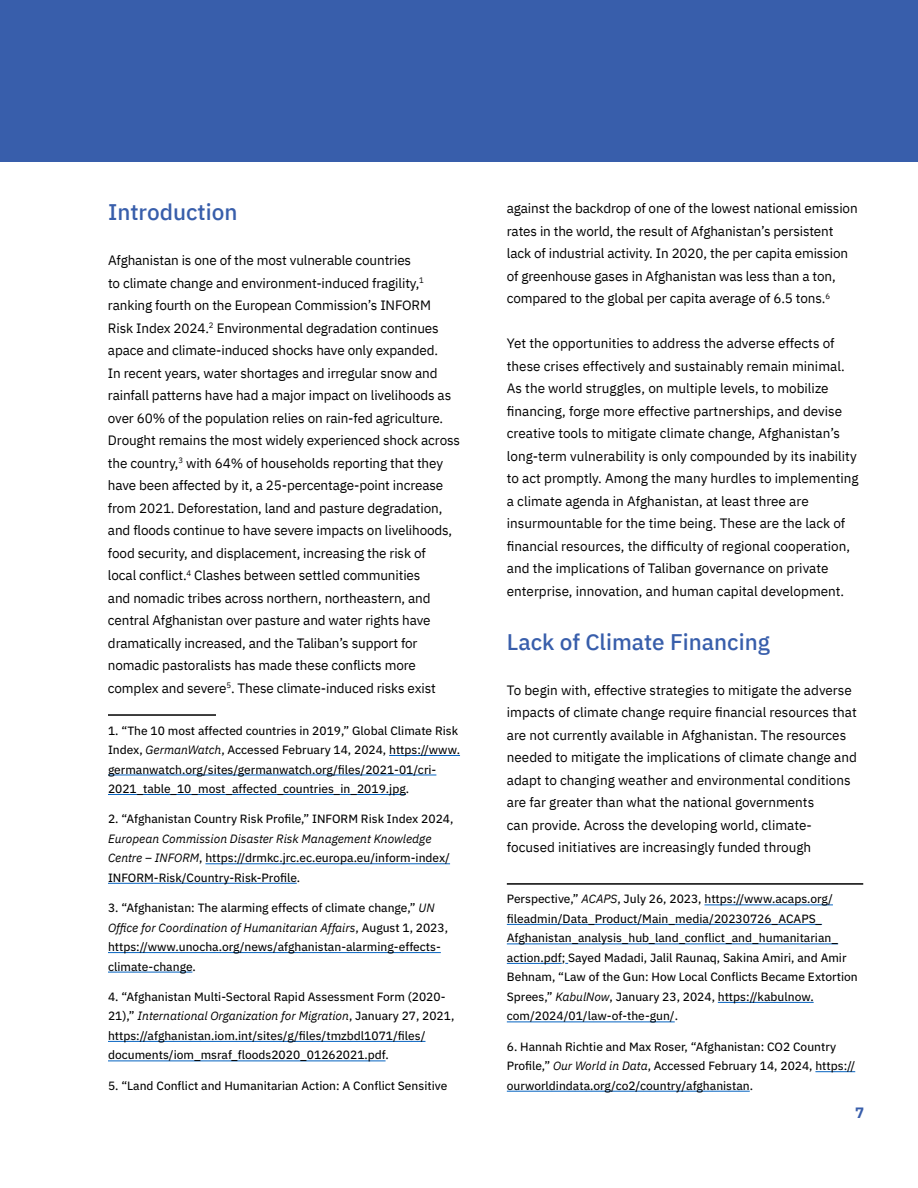
<style>
.page{position:relative;width:918px;height:1188px;background:#fff}
.page>*{position:absolute;margin:0;border:0;box-sizing:border-box;transform-origin:0 0}
.t1{font:500 22.5px "IBM Plex Sans";color:#385eab}
.t2{font:700 15px "IBM Plex Mono";color:#385eab}
.t3{font:13.5px/22.5px "IBM Plex Sans";letter-spacing:-.01em;color:#000}
.t4{font:12px/19.5px "IBM Plex Sans Text";color:#000}
.t5{font:italic 12px "IBM Plex Sans";color:#000}
.s1{font-family:"IBM Plex Sans";font-style:italic}
.s2{font-family:"IBM Plex Sans Text";font-style:normal}
</style>
<div class="page">
<div style="left:1px;top:1px;width:916px;height:160px;background:#385eab"></div>
<div style="left:0;top:0;width:918px;height:162px;border:2px solid #385eab"></div>
<hr style="left:507px;top:883px;width:356px;height:2px;background:#000">
<hr style="left:704px;top:904px;width:129px;height:1px;background:#0563c1">
<hr style="left:507px;top:924px;width:315px;height:1px;background:#0563c1">
<hr style="left:507px;top:943px;width:331px;height:1px;background:#0563c1">
<hr style="left:507px;top:963px;width:55px;height:1px;background:#0563c1">
<hr style="left:718px;top:1002px;width:96px;height:1px;background:#0563c1">
<hr style="left:507px;top:1021px;width:168px;height:1px;background:#0563c1">
<hr style="left:815px;top:1071px;width:40px;height:1px;background:#0563c1">
<hr style="left:507px;top:1091px;width:243px;height:1px;background:#0563c1">
<hr style="left:108px;top:714px;width:108px;height:2px;background:#000">
<hr style="left:389px;top:755px;width:71px;height:1px;background:#0563c1">
<hr style="left:108px;top:775px;width:328px;height:1px;background:#0563c1">
<hr style="left:108px;top:794px;width:298px;height:1px;background:#0563c1">
<hr style="left:205px;top:863px;width:245px;height:1px;background:#0563c1">
<hr style="left:108px;top:883px;width:189px;height:1px;background:#0563c1">
<hr style="left:108px;top:952px;width:333px;height:1px;background:#0563c1">
<hr style="left:108px;top:972px;width:84px;height:1px;background:#0563c1">
<hr style="left:108px;top:1041px;width:318px;height:1px;background:#0563c1">
<hr style="left:108px;top:1060px;width:278px;height:1px;background:#0563c1">
<h1 class="t1" style="left:108px;top:195px;width:131px">Introduction</h1>
<p class="t3" style="left:108px;top:248px;width:354px">Afghanistan is one of the most vulnerable countries<br>to climate change and environment-induced fragility,<sup>1 </sup>ranking fourth on the European Commission’s INFORM<br>Risk Index 2024.<sup>2</sup> Environmental degradation continues apace and climate-induced shocks have only expanded.<br>In recent years, water shortages and irregular snow and rainfall patterns have had a major impact on livelihoods as over 60% of the population relies on rain-fed agriculture.<br>Drought remains the most widely experienced shock across the country,<sup>3</sup> with 64% of households reporting that they have been affected by it, a 25-percentage-point increase from 2021. Deforestation, land and pasture degradation, and floods continue to have severe impacts on livelihoods, food security, and displacement, increasing the risk of<br>local conflict.<sup>4</sup> Clashes between settled communities<br>and nomadic tribes across northern, northeastern, and central Afghanistan over pasture and water rights have dramatically increased, and the Taliban’s support for nomadic pastoralists has made these conflicts more complex and severe<sup>5</sup>. These climate-induced risks exist</p>
<p class="t4" style="left:108px;top:720px;width:354px">1. “The 10 most affected countries in 2019,” Global Climate Risk Index, <span class="s1">GermanWatch</span>, Accessed February 14, 2024, https://www. germanwatch.org/sites/germanwatch.org/files/2021-01/cri-2021_table_10_most_affected_countries_in_2019.jpg.</p>
<p class="t4" style="left:108px;top:808px;width:347px">2. “Afghanistan Country Risk Profile,” INFORM Risk Index 2024,</p>
<p class="t5" style="left:108px;top:829px;width:325px">European Commission Disaster Risk Management Knowledge</p>
<p class="t4" style="left:108px;top:847px;width:344px"><span class="s1">Centre – INFORM</span>, https://drmkc.jrc.ec.europa.eu/inform-index/<br>INFORM-Risk/Country-Risk-Profile.</p>
<p class="t4" style="left:108px;top:897px;width:328px">3. “Afghanistan: The alarming effects of climate change,” <span class="s1">UN</span></p>
<p class="t5" style="left:108px;top:918px;width:342px">Office for Coordination of Humanitarian Affairs<span class="s2">, August 1, 2023,</span></p>
<p class="t4" style="left:108px;top:936px;width:334px">https://www.unocha.org/news/afghanistan-alarming-effects&shy;climate-change.</p>
<p class="t4" style="left:108px;top:986px;width:339px">4. “Afghanistan Multi-Sectoral Rapid Assessment Form (2020-</p>
<p class="t5" style="left:108px;top:1007px;width:348px"><span class="s2">21),”</span> International Organization for Migration<span class="s2">, January 27, 2021,</span></p>
<p class="t4" style="left:108px;top:1025px;width:319px">https://afghanistan.iom.int/sites/g/files/tmzbdl1071/files/ documents/iom_msraf_floods2020_01262021.pdf.</p>
<p class="t4" style="left:108px;top:1075px;width:341px">5. “Land Conflict and Humanitarian Action: A Conflict Sensitive</p>
<p class="t3" style="left:507px;top:196px;width:352px">against the backdrop of one of the lowest national emission rates in the world, the result of Afghanistan’s persistent lack of industrial activity. In 2020, the per capita emission of greenhouse gases in Afghanistan was less than a ton, compared to the global per capita average of 6.5 tons.<sup>6</sup></p>
<p class="t3" style="left:507px;top:331px;width:353px">Yet the opportunities to address the adverse effects of these crises effectively and sustainably remain minimal.<br>As the world struggles, on multiple levels, to mobilize financing, forge more effective partnerships, and devise creative tools to mitigate climate change, Afghanistan’s long-term vulnerability is only compounded by its inability to act promptly. Among the many hurdles to implementing a climate agenda in Afghanistan, at least three are insurmountable for the time being. These are the lack of financial resources, the difficulty of regional cooperation, and the implications of Taliban governance on private enterprise, innovation, and human capital development.</p>
<h1 class="t1" style="left:507px;top:624px;width:265px">Lack of Climate Financing</h1>
<p class="t3" style="left:507px;top:677px;width:352px">To begin with, effective strategies to mitigate the adverse impacts of climate change require financial resources that are not currently available in Afghanistan. The resources needed to mitigate the implications of climate change and adapt to changing weather and environmental conditions are far greater than what the national governments<br>can provide. Across the developing world, climate&shy;focused initiatives are increasingly funded through</p>
<p class="t4" style="left:507px;top:888px;width:352px">Perspective,” <span class="s1">ACAPS</span>, July 26, 2023, https://www.acaps.org/ fileadmin/Data_Product/Main_media/20230726_ACAPS_ Afghanistan_analysis_hub_land_conflict_and_humanitarian_ action.pdf; Sayed Madadi, Jalil Raunaq, Sakina Amiri, and Amir Behnam, “Law of the Gun: How Local Conflicts Became Extortion Sprees,” <span class="s1">KabulNow</span>, January 23, 2024, https://kabulnow. com/2024/01/law-of-the-gun/.</p>
<p class="t4" style="left:507px;top:1036px;width:350px">6. Hannah Richtie and Max Roser, “Afghanistan: CO2 Country<br>Profile,” <span class="s1">Our World in Data</span>, Accessed February 14, 2024, https:// ourworldindata.org/co2/country/afghanistan.</p>
<p class="t2" style="left:855px;top:1101px;width:10px">7</p>
</div>
